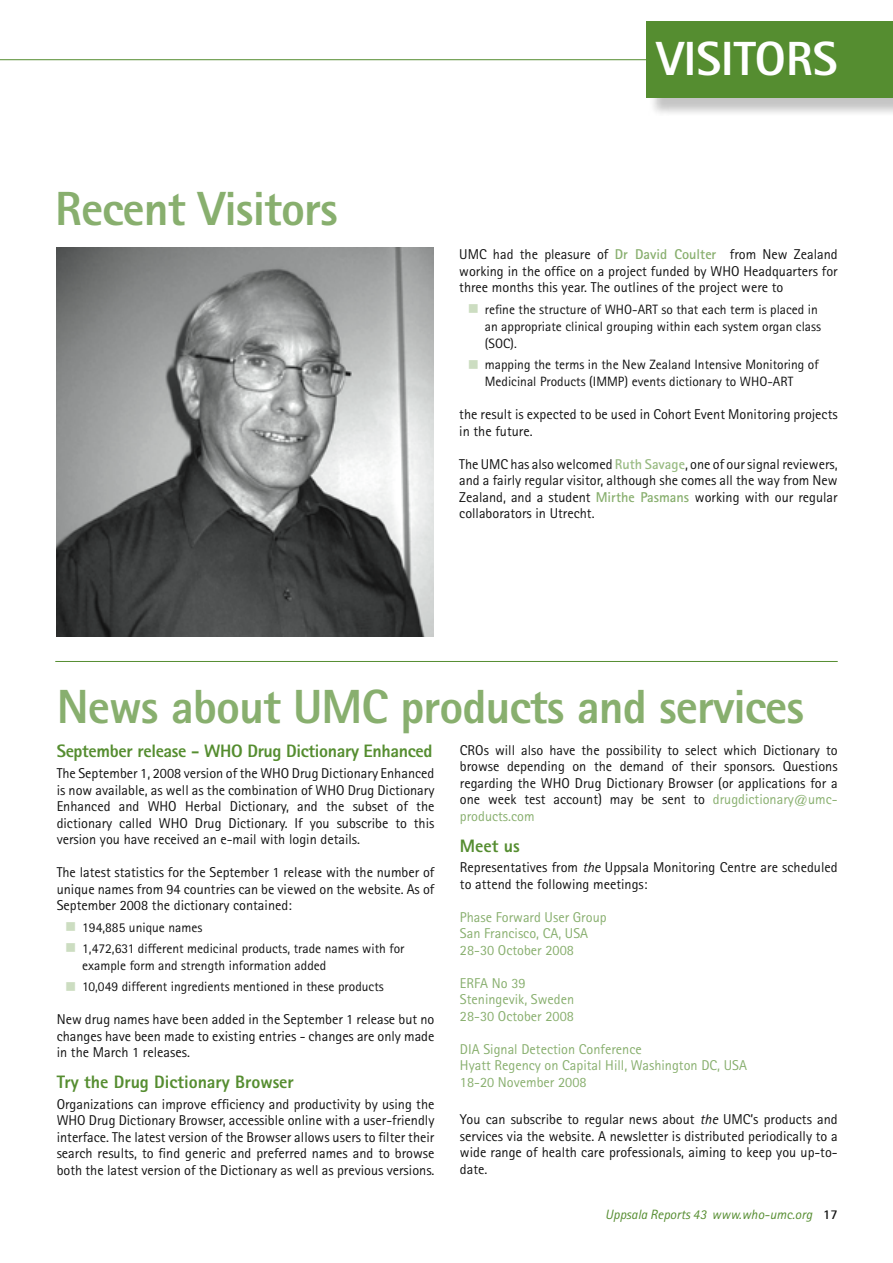
<style>
.page{position:relative;width:893px;height:1263px;background:#fff}
.page>*{position:absolute;margin:0;border:0;box-sizing:border-box;transform-origin:0 0}
.t1{font:800 48px "Rotis Sans Serif";letter-spacing:-.02em;color:#88af6e}
.t2{font:800 48px "Rotis Sans Serif";color:#fff}
.t3{font:800 18px "Rotis Sans Serif";letter-spacing:-.02em;color:#558d30}
.t4{font:800 18px "Rotis Sans Serif";color:#558d30}
.t5{font:14.25px/16.5px "Rotis Sans Serif";color:#121212;text-align:justify}
.t6{font:14.25px/16.5px "Rotis Sans Serif";color:#88af6e}
.t7{font:13.5px/17.1px "Rotis Sans Serif";color:#121212}
.t8{font:italic 13.5px "Rotis Sans Serif";color:#558d30}
.s1{font-weight:700;color:#88af6e}
.s2{color:#ccddc1}
.s3{font-weight:700;color:#99bb83}
.s4{color:#88af6e}
.s5{font-style:italic}
.s6{font-weight:700;font-style:normal;color:#121212}
</style>
<div class="page">
<hr style="left:0;top:59px;width:893px;height:1px;background:#558d30">
<div style="left:649px;top:24px;width:244px;height:92px;background:#121212;opacity:.25"></div>
<div style="left:646px;top:21px;width:247px;height:77px;background:#558d30"></div>
<img style="left:57px;top:247px;width:377px;height:389px">
<hr style="left:55px;top:661px;width:783px;height:1px;background:#558d30">
<h1 class="t1" style="left:55px;top:178px;width:284px">Recent Visitors</h1>
<h1 class="t2" style="left:656px;top:28px;width:24px">visitors</h1>
<p class="t5" style="left:459px;top:246px;width:380px">UMC had the pleasure of <span class="s1">Dr David Coulter</span> from New Zealand working in the office on a project funded by WHO Headquarters for three months this year. The outlines of the project were to</p>
<p class="t7" style="left:485px;top:300px;width:338px;text-indent:-17px"><span class="s2">■</span> refine the structure of WHO-ART so that each term is placed in an appropriate clinical grouping within each system organ class (SOC).</p>
<p class="t7" style="left:485px;top:356px;width:335px;text-indent:-17px"><span class="s2">■</span> mapping the terms in the New Zealand Intensive Monitoring of<br>Medicinal Products (IMMP) events dictionary to WHO-ART</p>
<p class="t5" style="left:459px;top:406px;width:380px">the result is expected to be used in Cohort Event Monitoring projects in the future.</p>
<p class="t5" style="left:459px;top:456px;width:380px">The UMC has also welcomed <span class="s3">Ruth Savage</span>, one of our signal reviewers, and a fairly regular visitor, although she comes all the way from New Zealand, and a student <span class="s1">Mirthe Pasmans</span> working with our regular collaborators in Utrecht.</p>
<h1 class="t1" style="left:57px;top:676px;width:749px">News about UMC products and services</h1>
<p class="t3" style="left:57px;top:740px;width:377px">September release - WHO Drug Dictionary Enhanced</p>
<p class="t5" style="left:57px;top:765px;width:379px">The September 1, 2008 version of the WHO Drug Dictionary Enhanced is now available, as well as the combination of WHO Drug Dictionary Enhanced and WHO Herbal Dictionary, and the subset of the dictionary called WHO Drug Dictionary. If you subscribe to this version you have received an e-mail with login details.</p>
<p class="t5" style="left:57px;top:864px;width:379px">The latest statistics for the September 1 release with the number of unique names from 94 countries can be viewed on the website. As of September 2008 the dictionary contained:</p>
<p class="t7" style="left:65px;top:918px;width:139px"><span class="s2">■</span> 194,885 unique names</p>
<p class="t7" style="left:82px;top:940px;width:324px;text-indent:-17px"><span class="s2">■</span> 1,472,631 different medicinal products, trade names with for example form and strength information added</p>
<p class="t7" style="left:65px;top:978px;width:320px"><span class="s2">■</span> 10,049 different ingredients mentioned in these products</p>
<p class="t5" style="left:57px;top:1011px;width:379px">New drug names have been added in the September 1 release but no changes have been made to existing entries - changes are only made in the March 1 releases.</p>
<p class="t4" style="left:57px;top:1070px;width:239px">Try the Drug Dictionary Browser</p>
<p class="t5" style="left:57px;top:1096px;width:379px">Organizations can improve efficiency and productivity by using the WHO Drug Dictionary Browser, accessible online with a user-friendly interface. The latest version of the Browser allows users to filter their search results, to find generic and preferred names and to browse both the latest version of the Dictionary as well as previous versions.</p>
<p class="t5" style="left:460px;top:742px;width:379px">CROs will also have the possibility to select which Dictionary to browse depending on the demand of their sponsors. Questions regarding the WHO Drug Dictionary Browser (or applications for a one week test account) may be sent to <span class="s4">drugdictionary@umc&shy;products.com</span></p>
<p class="t3" style="left:460px;top:834px;width:61px">Meet us</p>
<p class="t5" style="left:460px;top:859px;width:379px">Representatives from <span class="s5">the</span> Uppsala Monitoring Centre are scheduled to attend the following meetings:</p>
<p class="t6" style="left:460px;top:909px;width:148px">Phase Forward User Group<br>San Francisco, CA, USA<br>28-30 October 2008</p>
<p class="t6" style="left:460px;top:975px;width:116px">ERFA No 39<br>Steningevik, Sweden<br>28-30 October 2008</p>
<p class="t6" style="left:460px;top:1041px;width:289px">DIA Signal Detection Conference<br>Hyatt Regency on Capital Hill, Washington DC, USA<br>18-20 November 2008</p>
<p class="t5" style="left:460px;top:1111px;width:379px">You can subscribe to regular news about <span class="s5">the</span> UMC’s products and services via the website. A newsletter is distributed periodically to a wide range of health care professionals, aiming to keep you up-to&shy;date.</p>
<p class="t8" style="left:605px;top:1207px;width:234px">Uppsala Reports 43 www.who-umc.org <span class="s6">17</span></p>
</div>
